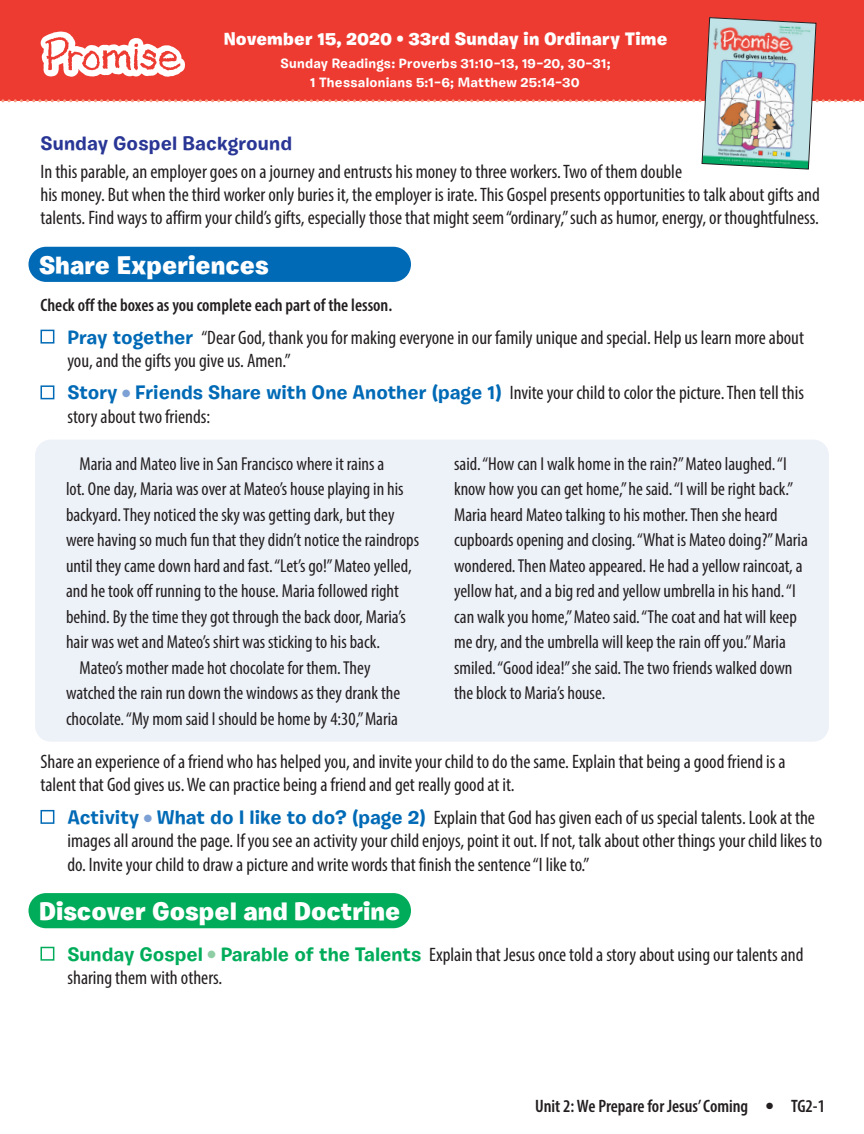
<style>
.page{position:relative;width:864px;height:1134px;background:#fff}
.page>*{position:absolute;margin:0;border:0;box-sizing:border-box;transform-origin:0 0}
.t1{font:900 25.5px "Burbank Small";color:#fff}
.t2{font:condensed 19.5px/23.4px "Myriad Pro";color:#231f20}
.t3{font:700 19.5px "Burbank Small";letter-spacing:.005em;color:#293695}
.t4{font:condensed 18.75px/25.5px "Myriad Pro";color:#231f20}
.t5{font:600 condensed 18px "Myriad Pro";color:#231f20}
.t6{font:900 18px "Burbank Small";letter-spacing:.01em;color:#fff}
.t7{font:700 13.5px/18.8px "Burbank Small";letter-spacing:.02em;color:#fff;text-align:center}
.s1{font-family:"Burbank Small";font-weight:700;font-stretch:normal;color:#016ab6}
.s2{color:#7da1d4}
.s3{font-family:"Burbank Small";font-weight:700;font-stretch:normal;color:#00ac5a}
.s4{color:#8fcea5}
</style>
<div class="page">
<div style="left:0;top:0;width:864px;height:101px;background:#ee3b32"></div>
<div style="left:35px;top:440px;width:794px;height:302px;background:#edf1f8;border-radius:16px"></div>
<svg style="left:1px;top:17px;width:861px;height:153px"></svg>
<div style="left:40px;top:330px;width:14px;height:14px;background:#fff;border:2px solid #016ab6"></div>
<div style="left:40px;top:385px;width:14px;height:14px;background:#fff;border:2px solid #016ab6"></div>
<div style="left:40px;top:810px;width:14px;height:14px;background:#fff;border:2px solid #016ab6"></div>
<div style="left:40px;top:947px;width:14px;height:14px;background:#fff;border:2px solid #00ac5a"></div>
<div style="left:28px;top:247px;width:383px;height:35px;background:#016ab6;border-radius:18px"></div>
<div style="left:28px;top:893px;width:383px;height:35px;background:#00ac5a;border-radius:18px"></div>
<p class="t6" style="left:224px;top:28px;width:445px">November 15, 2020 • 33rd Sunday in Ordinary Time</p>
<p class="t7" style="left:280px;top:54px;width:332px">Sunday Readings: Proverbs 31:10–13, 19–20, 30–31;<br>1 Thessalonians 5:1–6; Matthew 25:14–30</p>
<p class="t3" style="left:40px;top:131px;width:253px">Sunday Gospel Background</p>
<p class="t2" style="left:40px;top:159px;width:781px">In this parable, an employer goes on a journey and entrusts his money to three workers. Two of them double<br>his money. But when the third worker only buries it, the employer is irate. This Gospel presents opportunities to talk about gifts and talents. Find ways to affirm your child’s gifts, especially those that might seem “ordinary,” such as humor, energy, or thoughtfulness.</p>
<h1 class="t1" style="left:39px;top:249px;width:231px">Share Experiences</h1>
<p class="t5" style="left:40px;top:294px;width:353px">Check off the boxes as you complete each part of the lesson.</p>
<p class="t2" style="left:67px;top:325px;width:738px"><span class="s1">Pray together</span> “Dear God, thank you for making everyone in our family unique and special. Help us learn more about you, and the gifts you give us. Amen.”</p>
<p class="t2" style="left:67px;top:381px;width:738px"><span class="s1">Story</span> <span class="s2">●</span> <span class="s1">Friends Share with One Another (page 1)</span> Invite your child to color the picture. Then tell this story about two friends:</p>
<p class="t4" style="left:80px;top:451px;width:306px">Maria and Mateo live in San Francisco where it rains a</p>
<p class="t4" style="left:66px;top:476px;width:339px">lot. One day, Maria was over at Mateo’s house playing in his</p>
<p class="t4" style="left:66px;top:502px;width:330px">backyard. They noticed the sky was getting dark, but they</p>
<p class="t4" style="left:66px;top:527px;width:355px">were having so much fun that they didn’t notice the raindrops</p>
<p class="t4" style="left:66px;top:553px;width:347px">until they came down hard and fast. “Let’s go!” Mateo yelled,</p>
<p class="t4" style="left:66px;top:578px;width:334px">and he took off running to the house. Maria followed right</p>
<p class="t4" style="left:66px;top:604px;width:341px">behind. By the time they got through the back door, Maria’s</p>
<p class="t4" style="left:66px;top:629px;width:316px">hair was wet and Mateo’s shirt was sticking to his back.</p>
<p class="t4" style="left:80px;top:655px;width:292px">Mateo’s mother made hot chocolate for them. They</p>
<p class="t4" style="left:66px;top:680px;width:336px">watched the rain run down the windows as they drank the</p>
<p class="t4" style="left:66px;top:706px;width:334px">chocolate. “My mom said I should be home by 4:30,” Maria</p>
<p class="t4" style="left:454px;top:451px;width:355px">said. “How can I walk home in the rain?” Mateo laughed. “I know how you can get home,” he said.“I will be right back.” Maria heard Mateo talking to his mother. Then she heard cupboards opening and closing. “What is Mateo doing?” Maria wondered. Then Mateo appeared. He had a yellow raincoat, a yellow hat, and a big red and yellow umbrella in his hand. “I can walk you home,” Mateo said. “The coat and hat will keep me dry, and the umbrella will keep the rain off you.” Maria smiled. “Good idea!” she said. The two friends walked down the block to Maria’s house.</p>
<p class="t2" style="left:40px;top:750px;width:747px">Share an experience of a friend who has helped you, and invite your child to do the same. Explain that being a good friend is a talent that God gives us. We can practice being a friend and get really good at it.</p>
<p class="t2" style="left:67px;top:805px;width:756px"><span class="s1">Activity</span> <span class="s2">●</span> <span class="s1">What do I like to do? (page 2)</span> Explain that God has given each of us special talents. Look at the images all around the page. If you see an activity your child enjoys, point it out. If not, talk about other things your child likes to do. Invite your child to draw a picture and write words that finish the sentence “I like to.”</p>
<h1 class="t1" style="left:39px;top:896px;width:363px">Discover Gospel and Doctrine</h1>
<p class="t2" style="left:67px;top:942px;width:738px"><span class="s3">Sunday Gospel</span> <span class="s4">●</span> <span class="s3">Parable of the Talents</span> Explain that Jesus once told a story about using our talents and sharing them with others.</p>
<p class="t5" style="left:535px;top:1094px;width:292px">Unit 2: We Prepare for Jesus’ Coming ● TG2-1</p>
</div>
